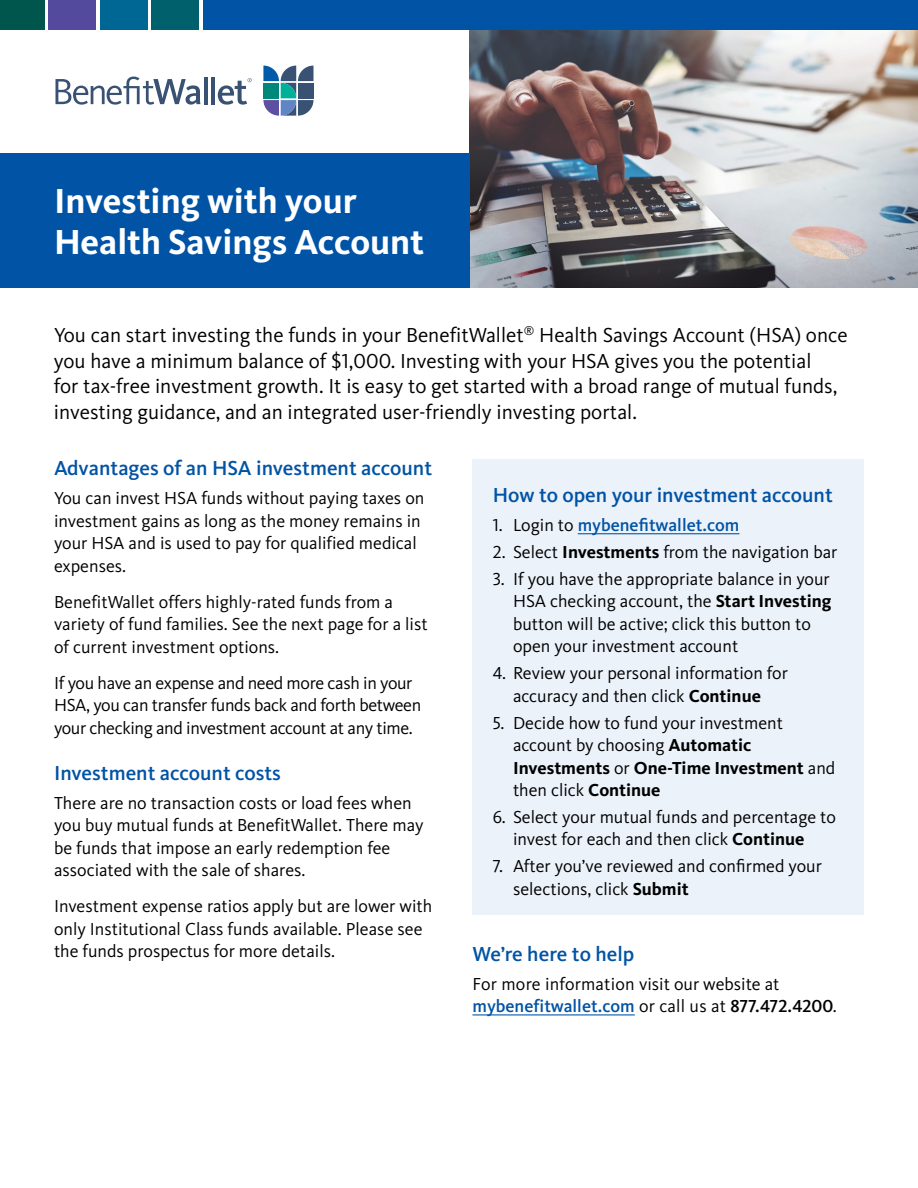
<style>
.page{position:relative;width:918px;height:1188px;background:#fff}
.page>*{position:absolute;margin:0;border:0;box-sizing:border-box;transform-origin:0 0}
.t1{font:700 36px/40.5px "Kievit Pro";color:#fff}
.t2{font:21px/25.5px "Kievit Pro";color:#000}
.t3{font:500 21px "Kievit Pro";color:#0053a5}
.t4{font:18px/22.5px "Kievit Pro";color:#000}
.t5{font:18px/22.5px "Kievit Pro";letter-spacing:-.02em;color:#000}
.t6{font:500 18px "Kievit Pro";color:#0053a5}
.s1{font-weight:400;color:#000}
.s2{font-weight:700;color:#000101}
.s3{font-weight:500;color:#0053a5}
.s4{font-weight:500;color:#000101}
</style>
<div class="page">
<img style="left:469px;top:30px;width:449px;height:258px">
<div style="left:0;top:153px;width:469px;height:135px;background:#0053a5"></div>
<svg style="left:263px;top:66px;width:51px;height:50px"></svg>
<svg style="left:56px;top:77px;width:144px;height:28px"></svg>
<hr style="left:204px;top:77px;width:4px;height:27px;background:#395173">
<hr style="left:211px;top:77px;width:4px;height:27px;background:#395173">
<svg style="left:218px;top:78px;width:34px;height:27px"></svg>
<div style="left:48px;top:0;width:48px;height:30px;background:#53499d"></div>
<div style="left:100px;top:0;width:48px;height:30px;background:#006694"></div>
<div style="left:152px;top:0;width:47px;height:30px;background:#00616d"></div>
<div style="left:0;top:0;width:44px;height:30px;background:#00554d"></div>
<div style="left:203px;top:0;width:715px;height:30px;background:#0053a5"></div>
<hr style="left:472px;top:1014px;width:163px;height:1px;background:#0053a5">
<div style="left:472px;top:459px;width:392px;height:456px;background:#ecf2fa"></div>
<hr style="left:578px;top:533px;width:161px;height:1px;background:#0053a5">
<h1 class="t1" style="left:54px;top:181px;width:372px">Investing with your<br>Health Savings Account</h1>
<p class="t2" style="left:54px;top:322px;width:795px">You can start investing the funds in your BenefitWallet<sup>®</sup> Health Savings Account (HSA) once you have a minimum balance of $1,000. Investing with your HSA gives you the potential<br>for tax-free investment growth. It is easy to get started with a broad range of mutual funds, investing guidance, and an integrated user-friendly investing portal.</p>
<p class="t3" style="left:54px;top:455px;width:380px">Advantages of an HSA investment account</p>
<p class="t4" style="left:54px;top:487px;width:372px">You can invest HSA funds without paying taxes on investment gains as long as the money remains in your HSA and is used to pay for qualified medical expenses.</p>
<p class="t4" style="left:54px;top:590px;width:375px">BenefitWallet offers highly-rated funds from a variety of fund families. See the next page for a list of current investment options.</p>
<p class="t5" style="left:54px;top:671px;width:369px">If you have an expense and need more cash in your<br>HSA, you can transfer funds back and forth between your checking and investment account at any time.</p>
<p class="t3" style="left:54px;top:760px;width:229px">Investment account costs</p>
<p class="t4" style="left:54px;top:791px;width:371px">There are no transaction costs or load fees when you buy mutual funds at BenefitWallet. There may be funds that impose an early redemption fee associated with the sale of shares.</p>
<p class="t4" style="left:54px;top:895px;width:380px">Investment expense ratios apply but are lower with only Institutional Class funds available. Please see the funds prospectus for more details.</p>
<p class="t3" style="left:493px;top:482px;width:342px">How to open your investment account</p>
<p class="t6" style="left:493px;top:515px;width:248px"><span class="s1">1. Login to</span> mybenefitwallet.com</p>
<p class="t4" style="left:493px;top:541px;width:346px">2. Select <span class="s2">Investments</span> from the navigation bar</p>
<p class="t4" style="left:513px;top:568px;width:320px;text-indent:-20px">3. If you have the appropriate balance in your HSA checking account, the <span class="s2">Start Investing </span>button will be active; click this button to open your investment account</p>
<p class="t4" style="left:493px;top:662px;width:297px;text-align:center">4. Review your personal information for accuracy and then click <span class="s2">Continue</span></p>
<p class="t4" style="left:513px;top:711px;width:324px;text-indent:-20px">5. Decide how to fund your investment account by choosing <span class="s2">Automatic<br>Investments</span> or <span class="s2">One-Time Investment</span> and then click <span class="s2">Continue</span></p>
<p class="t4" style="left:513px;top:806px;width:324px;text-indent:-20px">6. Select your mutual funds and percentage to invest for each and then click <span class="s2">Continue</span></p>
<p class="t4" style="left:513px;top:855px;width:310px;text-indent:-20px">7. After you’ve reviewed and confirmed your selections, click <span class="s2">Submit</span></p>
<p class="t3" style="left:472px;top:941px;width:163px">We’re here to help</p>
<p class="t4" style="left:472px;top:973px;width:366px">For more information visit our website at <span class="s3">mybenefitwallet.com</span> or call us at <span class="s4">877.472.4200</span>.</p>
</div>
